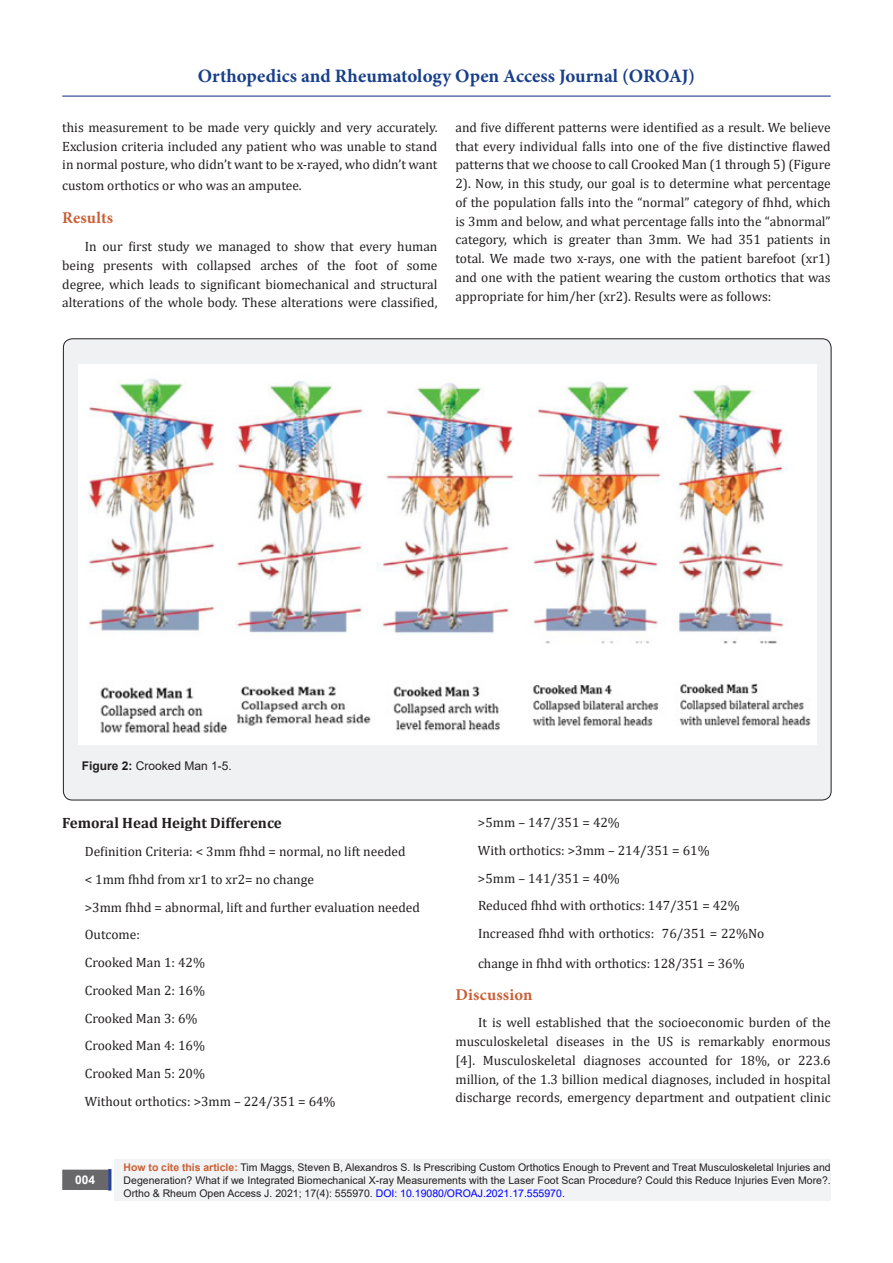
<style>
.page{position:relative;width:893px;height:1263px;background:#fff}
.page>*{position:absolute;margin:0;border:0;box-sizing:border-box;transform-origin:0 0}
.t1{font:700 18.9px "Minion Pro";color:#183f89}
.t2{font:700 16.5px "Minion Pro";letter-spacing:.01em;color:#ca5f37}
.List_Paragraph{font:700 15px "Cambria";color:#231f20}
.Normal__Web{font:13.5px/18.8px "Cambria";color:#231f20;text-align:justify}
.t3{font:12px "Arial";color:#231f20}
.t4{font:700 12px "Arial";color:#fff}
.t5{font:10.5px/12.6px "Arial";color:#231f20;text-align:justify}
.s1{font-weight:700}
.s2{font-family:"Minion Pro";font-size:15px}
.s3{font-weight:700;color:#ca6035}
.s4{color:#00f}
</style>
<div class="page">
<div style="left:115px;top:1160px;width:716px;height:41px;background:#f2f3f4"></div>
<div style="left:63px;top:1170px;width:44px;height:19px;background:#68676a"></div>
<div style="left:62px;top:1169px;width:46px;height:21px;border:2px solid #68676a"></div>
<div style="left:108px;top:1169px;width:3px;height:21px;background:#1c6d90;border:2px solid #253f8e"></div>
<hr style="left:62px;top:96px;width:769px;height:1px;background:#253f8e">
<div style="left:63px;top:339px;width:768px;height:461px;background:#f0f1f2;border-radius:9px"></div>
<img style="left:78px;top:364px;width:738px;height:381px">
<h1 class="t1" style="left:198px;top:63px;width:499px">Orthopedics and Rheumatology Open Access Journal (OROAJ)</h1>
<p class="Normal__Web" style="left:62px;top:118px;width:377px">this measurement to be made very quickly and very accurately.<br>Exclusion criteria included any patient who was unable to stand in normal posture, who didn’t want to be x-rayed, who didn’t want</p>
<p class="Normal__Web" style="left:62px;top:176px;width:241px">custom orthotics or who was an amputee.</p>
<p class="t2" style="left:62px;top:207px;width:52px">Results</p>
<p class="Normal__Web" style="left:62px;top:237px;width:377px;text-indent:23px">In our first study we managed to show that every human being presents with collapsed arches of the foot of some degree, which leads to significant biomechanical and structural alterations of the whole body. These alterations were classified,</p>
<p class="Normal__Web" style="left:455px;top:118px;width:377px">and five different patterns were identified as a result. We believe that every individual falls into one of the five distinctive flawed patterns that we choose to call Crooked Man (1 through 5) (Figure 2). Now, in this study, our goal is to determine what percentage of the population falls into the “normal” category of fhhd, which is 3mm and below, and what percentage falls into the “abnormal” category, which is greater than 3mm. We had 351 patients in total. We made two x-rays, one with the patient barefoot (xr1) and one with the patient wearing the custom orthotics that was appropriate for him/her (xr2). Results were as follows:</p>
<p class="t3" style="left:82px;top:757px;width:152px"><span class="s1">Figure 2:</span> Crooked Man 1-5.</p>
<p class="List_Paragraph" style="left:62px;top:813px;width:221px">Femoral Head Height Difference</p>
<p class="Normal__Web" style="left:85px;top:842px;width:322px">Definition Criteria: &lt; 3mm fhhd = normal, no lift needed</p>
<p class="Normal__Web" style="left:85px;top:870px;width:231px">&lt; 1mm fhhd from xr1 to xr2= no change</p>
<p class="Normal__Web" style="left:85px;top:897px;width:337px">&gt;3mm fhhd = abnormal, lift and further evaluation needed</p>
<p class="Normal__Web" style="left:85px;top:925px;width:57px">Outcome:</p>
<p class="Normal__Web" style="left:85px;top:953px;width:122px">Crooked Man 1: 42%</p>
<p class="Normal__Web" style="left:85px;top:981px;width:122px">Crooked Man 2: 16%</p>
<p class="Normal__Web" style="left:85px;top:1008px;width:114px">Crooked Man 3: 6%</p>
<p class="Normal__Web" style="left:85px;top:1036px;width:122px">Crooked Man 4: 16%</p>
<p class="Normal__Web" style="left:85px;top:1064px;width:122px">Crooked Man 5: 20%</p>
<p class="Normal__Web" style="left:85px;top:1092px;width:252px">Without orthotics: &gt;3mm – 224/351 = 64%</p>
<p class="Normal__Web" style="left:478px;top:813px;width:143px">&gt;5mm – 147/351 = 42%</p>
<p class="Normal__Web" style="left:478px;top:841px;width:233px">With orthotics: &gt;3mm – 214/351 = 61%</p>
<p class="Normal__Web" style="left:478px;top:869px;width:143px">&gt;5mm – 141/351 = 40%</p>
<p class="Normal__Web" style="left:478px;top:892px;width:288px;line-height:27.8px">Reduced fhhd with orthotics: 147/351 = 42%<br>Increased fhhd with orthotics: 76/351 = 22%No</p>
<p class="Normal__Web" style="left:478px;top:953px;width:268px">change in fhhd with orthotics: 12<span class="s2">8</span>/351 = 36%</p>
<p class="t2" style="left:455px;top:983px;width:78px">Discussion</p>
<p class="Normal__Web" style="left:455px;top:1013px;width:377px;text-indent:23px">It is well established that the socioeconomic burden of the musculoskeletal diseases in the US is remarkably enormous [4]. Musculoskeletal diagnoses accounted for 18%, or 223.6 million, of the 1.3 billion medical diagnoses, included in hospital discharge records, emergency department and outpatient clinic</p>
<p class="t4" style="left:75px;top:1171px;width:22px">004</p>
<p class="t5" style="left:124px;top:1161px;width:709px"><span class="s3">How to cite this article:</span> Tim Maggs, Steven B, Alexandros S. Is Prescribing Custom Orthotics Enough to Prevent and Treat Musculoskeletal Injuries and Degeneration? What if we Integrated Biomechanical X-ray Measurements with the Laser Foot Scan Procedure? Could this Reduce Injuries Even More?.<br>Ortho &amp; Rheum Open Access J. 2021; 17(4): 555970. <span class="s4">DOI: 10.19080/OROAJ.2021.17.555970.</span></p>
</div>
